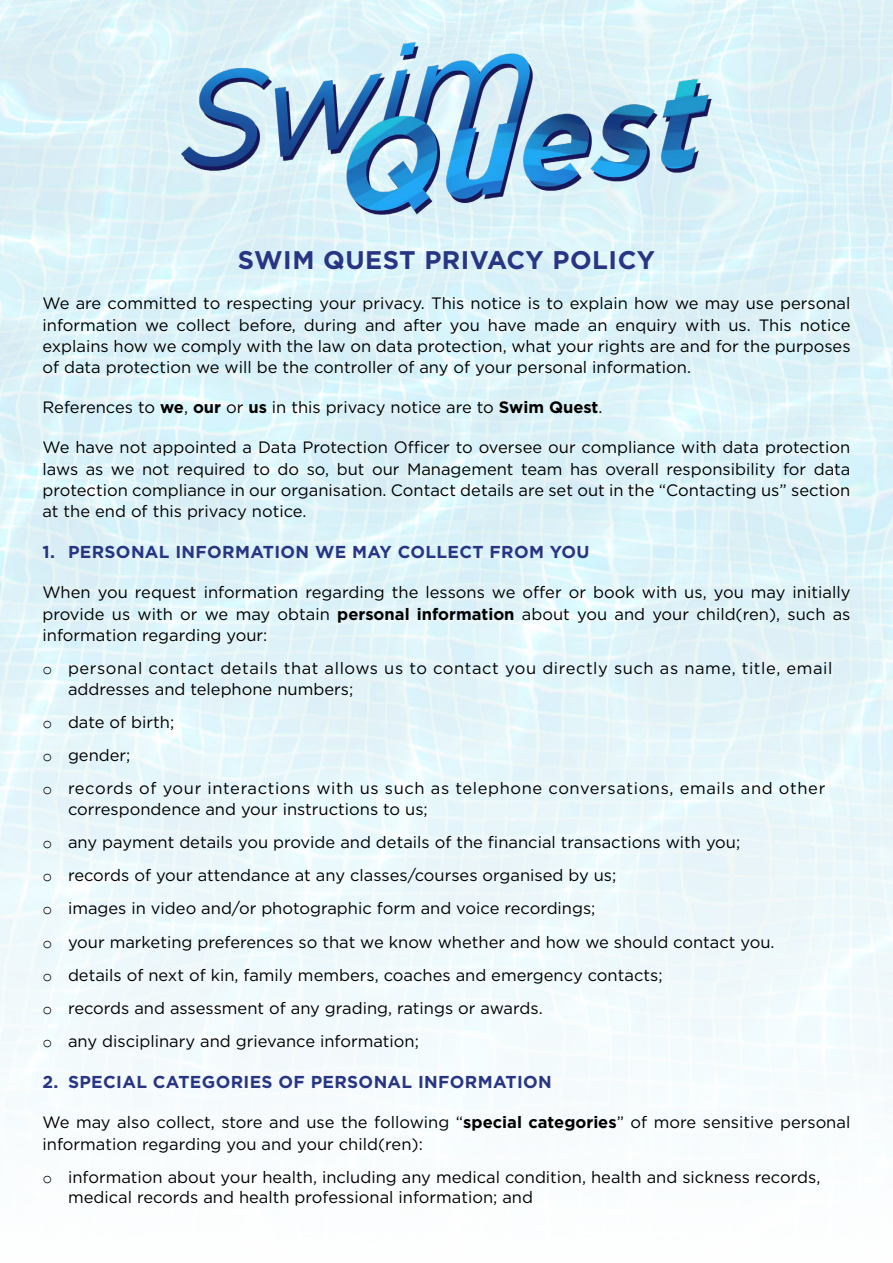
<style>
.page{position:relative;width:893px;height:1263px;background:#fff}
.page>*{position:absolute;margin:0;border:0;box-sizing:border-box;transform-origin:0 0}
.t1{font:700 25.5px "Gotham";letter-spacing:.02em;color:#283583}
.t2{font:700 17.25px "Gotham";letter-spacing:.02em;color:#283583}
.t3{font:16.5px/21.3px "Gotham";color:#000;text-align:justify}
.t4{font:16.5px/33.3px "Gotham";letter-spacing:.035em;color:#000}
.s1{font-weight:700}
.s2{font-family:"Courier New"}
</style>
<div class="page">
<img style="left:0;top:0;width:893px;height:1131px">
<img style="left:181px;top:43px;width:531px;height:171px">
<h1 class="t1" style="left:238px;top:243px;width:419px">SWIM QUEST PRIVACY POLICY</h1>
<p class="t3" style="left:43px;top:292px;width:809px">We are committed to respecting your privacy. This notice is to explain how we may use personal information we collect before, during and after you have made an enquiry with us. This notice explains how we comply with the law on data protection, what your rights are and for the purposes of data protection we will be the controller of any of your personal information.</p>
<p class="t3" style="left:43px;top:396px;width:561px">References to <span class="s1">we</span>, <span class="s1">our</span> or <span class="s1">us</span> in this privacy notice are to <span class="s1">Swim Quest</span>.</p>
<p class="t3" style="left:43px;top:436px;width:809px">We have not appointed a Data Protection Officer to oversee our compliance with data protection laws as we not required to do so, but our Management team has overall responsibility for data protection compliance in our organisation. Contact details are set out in the “Contacting us” section at the end of this privacy notice.</p>
<p class="t2" style="left:43px;top:541px;width:549px">1. PERSONAL INFORMATION WE MAY COLLECT FROM YOU</p>
<p class="t3" style="left:43px;top:581px;width:809px">When you request information regarding the lessons we offer or book with us, you may initially provide us with or we may obtain <span class="s1">personal information</span> about you and your child(ren), such as information regarding your:</p>
<p class="t4" style="left:68px;top:657px;width:766px;line-height:20.5px;text-indent:-25px"><span class="s2">o</span> personal contact details that allows us to contact you directly such as name, title, email addresses and telephone numbers;</p>
<p class="t4" style="left:43px;top:705px;width:784px"><span class="s2">o</span> date of birth;<br><span class="s2">o</span> gender;<br><span class="s2">o</span> records of your interactions with us such as telephone conversations, emails and other</p>
<p class="t3" style="left:43px;top:792px;width:734px;line-height:33.3px;text-align:left;text-indent:25px">correspondence and your instructions to us;<br><span class="s2">o</span> any payment details you provide and details of the financial transactions with you;<br><span class="s2">o</span> records of your attendance at any classes/courses organised by us;<br><span class="s2">o</span> images in video and/or photographic form and voice recordings;<br><span class="s2">o</span> your marketing preferences so that we know whether and how we should contact you. <span class="s2">o</span> details of next of kin, family members, coaches and emergency contacts;<br><span class="s2">o</span> records and assessment of any grading, ratings or awards.<br><span class="s2">o</span> any disciplinary and grievance information;</p>
<p class="t2" style="left:43px;top:1071px;width:511px">2. SPECIAL CATEGORIES OF PERSONAL INFORMATION</p>
<p class="t3" style="left:43px;top:1111px;width:809px">We may also collect, store and use the following “<span class="s1">special categories</span>” of more sensitive personal information regarding you and your child(ren):</p>
<p class="t3" style="left:68px;top:1166px;width:754px;line-height:20.5px;text-indent:-25px"><span class="s2">o</span> information about your health, including any medical condition, health and sickness records, medical records and health professional information; and</p>
</div>
